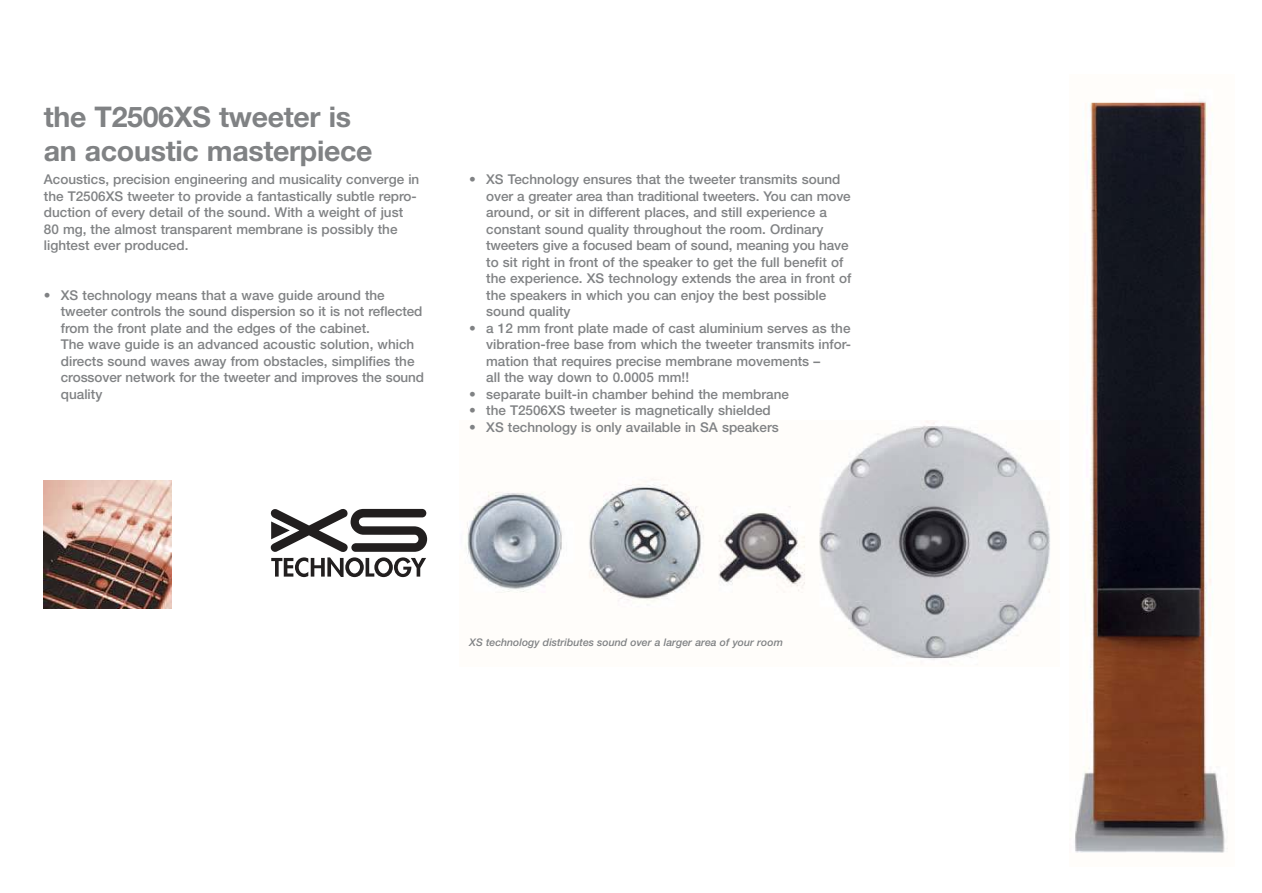
<style>
.page{position:relative;width:1262px;height:893px;background:#fff}
.page>*{position:absolute;margin:0;border:0;box-sizing:border-box;transform-origin:0 0}
.t1{font:700 28.5px/34.5px "Helvetica Neue";letter-spacing:-.01em;color:#808284}
.t2{font:500 13.5px/16.5px "Helvetica Neue";color:#808284}
.t3{font:italic 500 10.5px "Helvetica Neue";color:#808284}
</style>
<div class="page">
<img style="left:465px;top:421px;width:585px;height:244px">
<img style="left:1075px;top:101px;width:153px;height:752px">
<svg style="left:271px;top:509px;width:156px;height:68px"></svg>
<img style="left:44px;top:480px;width:127px;height:128px">
<h1 class="t1" style="left:44px;top:102px;width:330px">the T2506XS tweeter is an acoustic masterpiece</h1>
<p class="t2" style="left:44px;top:172px;width:377px">Acoustics, precision engineering and musicality converge in the T2506XS tweeter to provide a fantastically subtle repro&shy;duction of every detail of the sound. With a weight of just 80 mg, the almost transparent membrane is possibly the lightest ever produced.</p>
<p class="t2" style="left:486px;top:172px;width:366px;text-indent:-17px">• XS Technology ensures that the tweeter transmits sound over a greater area than traditional tweeters. You can move around, or sit in different places, and still experience a constant sound quality throughout the room. Ordinary tweeters give a focused beam of sound, meaning you have to sit right in front of the speaker to get the full benefit of the experience. XS technology extends the area in front of the speakers in which you can enjoy the best possible sound quality</p>
<p class="t2" style="left:486px;top:321px;width:366px;text-indent:-17px">• a 12 mm front plate made of cast aluminium serves as the vibration-free base from which the tweeter transmits infor&shy;mation that requires precise membrane movements –<br>all the way down to 0.0005 mm!!</p>
<p class="t2" style="left:469px;top:387px;width:321px">• separate built-in chamber behind the membrane</p>
<p class="t2" style="left:469px;top:403px;width:303px">• the T2506XS tweeter is magnetically shielded</p>
<p class="t2" style="left:469px;top:420px;width:311px">• XS technology is only available in SA speakers</p>
<p class="t2" style="left:61px;top:288px;width:365px;text-indent:-17px">• XS technology means that a wave guide around the tweeter controls the sound dispersion so it is not reflected from the front plate and the edges of the cabinet.<br>The wave guide is an advanced acoustic solution, which directs sound waves away from obstacles, simplifies the crossover network for the tweeter and improves the sound quality</p>
<p class="t3" style="left:469px;top:638px;width:315px">XS technology distributes sound over a larger area of your room</p>
</div>
